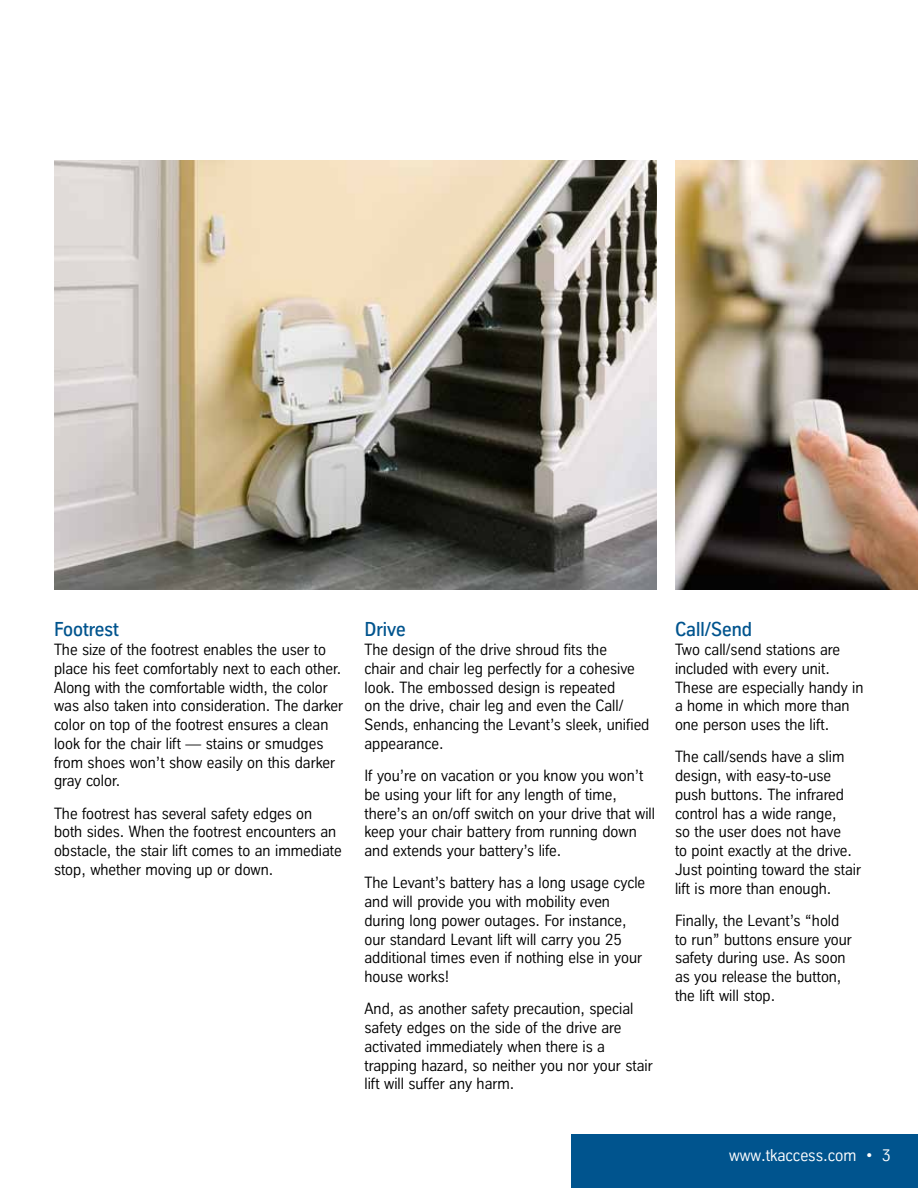
<style>
.page{position:relative;width:918px;height:1188px;background:#fff}
.page>*{position:absolute;margin:0;border:0;box-sizing:border-box;transform-origin:0 0}
.t1{font:500 19.5px "TK Type";color:#00548e}
.t2{font:16.5px "TK Type";color:#fff}
.t3{font:15.75px/18.8px "TK Type";color:#000}
</style>
<div class="page">
<img style="left:54px;top:161px;width:603px;height:429px">
<div style="left:572px;top:1134px;width:346px;height:54px;background:#00548e"></div>
<img style="left:675px;top:161px;width:243px;height:429px">
<p class="t1" style="left:54px;top:619px;width:66px">Footrest</p>
<p class="t3" style="left:54px;top:640px;width:291px">The size of the footrest enables the user to place his feet comfortably next to each other.<br>Along with the comfortable width, the color was also taken into consideration. The darker color on top of the footrest ensures a clean look for the chair lift — stains or smudges from shoes won’t show easily on this darker gray color.</p>
<p class="t3" style="left:54px;top:804px;width:289px">The footrest has several safety edges on both sides. When the footrest encounters an obstacle, the stair lift comes to an immediate stop, whether moving up or down.</p>
<p class="t1" style="left:364px;top:619px;width:43px">Drive</p>
<p class="t3" style="left:364px;top:640px;width:286px">The design of the drive shroud fits the<br>chair and chair leg perfectly for a cohesive look. The embossed design is repeated<br>on the drive, chair leg and even the Call/ Sends, enhancing the Levant’s sleek, unified appearance.</p>
<p class="t3" style="left:364px;top:766px;width:292px">If you’re on vacation or you know you won’t be using your lift for any length of time, there’s an on/off switch on your drive that will keep your chair battery from running down and extends your battery’s life.</p>
<p class="t3" style="left:364px;top:874px;width:282px">The Levant’s battery has a long usage cycle and will provide you with mobility even during long power outages. For instance, our standard Levant lift will carry you 25 additional times even if nothing else in your house works!</p>
<p class="t3" style="left:364px;top:1000px;width:290px">And, as another safety precaution, special safety edges on the side of the drive are activated immediately when there is a trapping hazard, so neither you nor your stair lift will suffer any harm.</p>
<p class="t1" style="left:675px;top:619px;width:79px">Call/Send</p>
<p class="t3" style="left:675px;top:640px;width:190px">Two call/send stations are included with every unit.<br>These are especially handy in a home in which more than one person uses the lift.</p>
<p class="t3" style="left:675px;top:748px;width:188px">The call/sends have a slim design, with easy-to-use push buttons. The infrared control has a wide range,<br>so the user does not have<br>to point exactly at the drive.<br>Just pointing toward the stair lift is more than enough.</p>
<p class="t3" style="left:675px;top:911px;width:178px">Finally, the Levant’s “hold to run” buttons ensure your safety during use. As soon as you release the button, the lift will stop.</p>
<p class="t2" style="left:729px;top:1146px;width:164px">www.tkaccess.com • 3</p>
</div>
